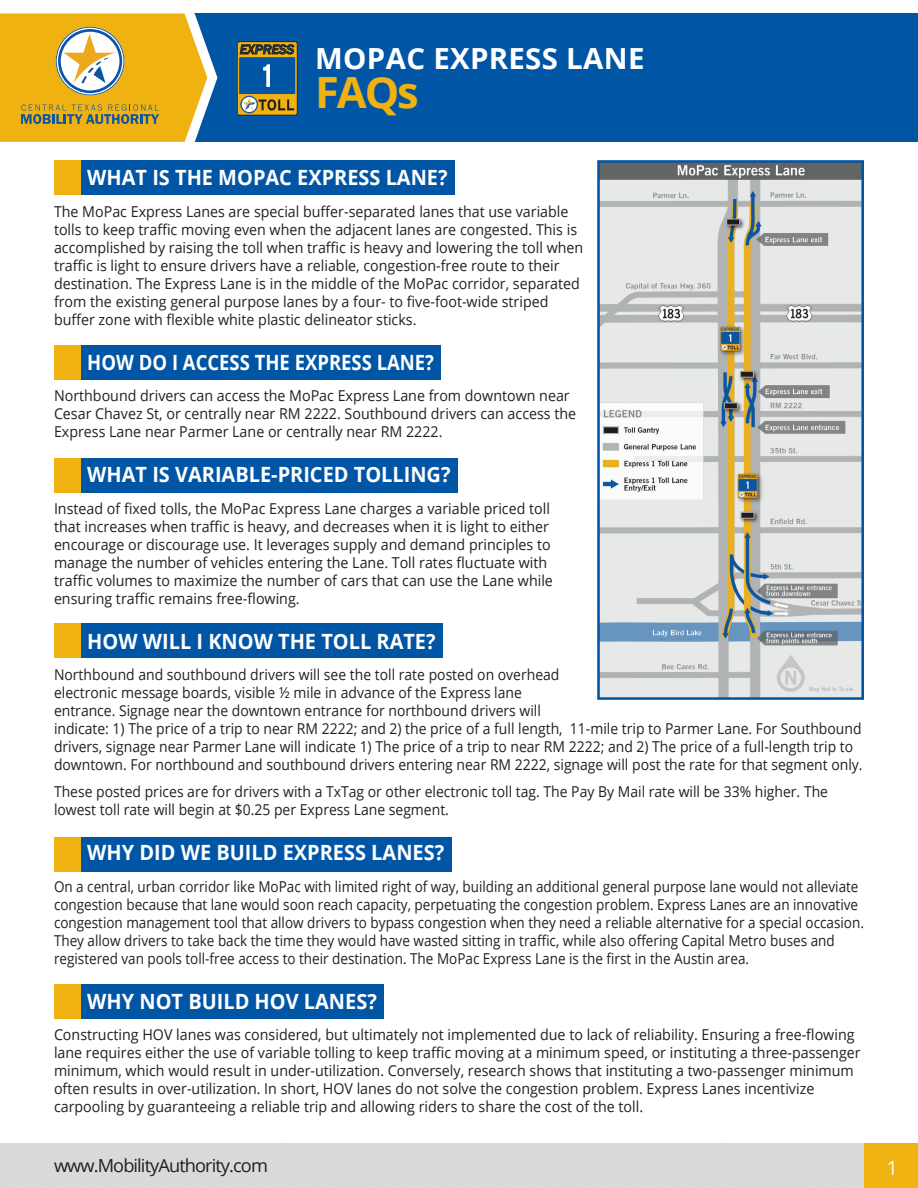
<style>
.page{position:relative;width:918px;height:1188px;background:#fff}
.page>*{position:absolute;margin:0;border:0;box-sizing:border-box;transform-origin:0 0}
.t1{font:700 43.05px "Open Sans";color:#efb211}
.t2{font:700 29.1px "Open Sans";letter-spacing:.01em;color:#fff}
.t3{font:700 21px "Open Sans";color:#fff;scale:.95 1}
.t4{font:700 21px "Open Sans";color:#fff;scale:.88 1}
.t5{font:19.5px "Open Sans";color:#fff}
.t6{font:18px "Open Sans";letter-spacing:-.05em;color:#231f20}
.t7{font:15px/18px "Open Sans";color:#231f20;scale:.95 1}
.t8{font:15px/18px "Open Sans";color:#231f20;scale:.93 1}
.t9{font:15px/18px "Open Sans";color:#231f20;scale:.9 1}
.t10{font:italic 500 13.65px "Franklin Gothic";color:#0155a5}
</style>
<div class="page">
<div style="left:59px;top:984px;width:325px;height:34px;background:#0155a5"></div>
<div style="left:54px;top:984px;width:27px;height:34px;background:#efb211"></div>
<div style="left:59px;top:837px;width:393px;height:34px;background:#0155a5"></div>
<div style="left:54px;top:837px;width:27px;height:34px;background:#efb211"></div>
<div style="left:59px;top:458px;width:399px;height:34px;background:#0155a5"></div>
<div style="left:54px;top:458px;width:27px;height:34px;background:#efb211"></div>
<div style="left:59px;top:623px;width:384px;height:35px;background:#0155a5"></div>
<div style="left:54px;top:623px;width:27px;height:35px;background:#efb211"></div>
<div style="left:59px;top:345px;width:382px;height:34px;background:#0155a5"></div>
<div style="left:54px;top:345px;width:27px;height:34px;background:#efb211"></div>
<div style="left:59px;top:160px;width:396px;height:35px;background:#0155a5"></div>
<div style="left:54px;top:160px;width:27px;height:35px;background:#efb211"></div>
<div style="left:0;top:1143px;width:864px;height:45px;background:#d9d9db"></div>
<div style="left:864px;top:1143px;width:54px;height:45px;background:#efb211"></div>
<div style="left:195px;top:14px;width:723px;height:128px;background:#0155a5"></div>
<svg style="left:239px;top:41px;width:59px;height:75px"></svg>
<svg style="left:0;top:13px;width:219px;height:129px;background:#d5b041"></svg>
<img style="left:601px;top:164px;width:259px;height:532px">
<div style="left:597px;top:160px;width:267px;height:540px;border:3px solid #0155a5"></div>
<p class="t10" style="left:240px;top:41px;width:56px">EXPRESS</p>
<h2 class="t2" style="left:315px;top:38px;width:331px">MOPAC EXPRESS LANE</h2>
<h1 class="t1" style="left:315px;top:62px;width:105px">FAQs</h1>
<h3 class="t3" style="left:87px;top:163px;width:381px">WHAT IS THE MOPAC EXPRESS LANE?</h3>
<p class="t7" style="left:54px;top:202px;width:559px">The MoPac Express Lanes are special buffer-separated lanes that use variable tolls to keep traffic moving even when the adjacent lanes are congested. This is accomplished by raising the toll when traffic is heavy and lowering the toll when traffic is light to ensure drivers have a reliable, congestion-free route to their destination. The Express Lane is in the middle of the MoPac corridor, separated from the existing general purpose lanes by a four- to five-foot-wide striped buffer zone with flexible white plastic delineator sticks.</p>
<h3 class="t4" style="left:87px;top:347px;width:396px">HOW DO I ACCESS THE EXPRESS LANE?</h3>
<p class="t7" style="left:54px;top:387px;width:551px">Northbound drivers can access the MoPac Express Lane from downtown near<br>Cesar Chavez St, or centrally near RM 2222. Southbound drivers can access the<br>Express Lane near Parmer Lane or centrally near RM 2222.</p>
<h3 class="t3" style="left:87px;top:460px;width:384px">WHAT IS VARIABLE-PRICED TOLLING?</h3>
<p class="t7" style="left:54px;top:499px;width:527px">Instead of fixed tolls, the MoPac Express Lane charges a variable priced toll that increases when traffic is heavy, and decreases when it is light to either encourage or discourage use. It leverages supply and demand principles to manage the number of vehicles entering the Lane. Toll rates fluctuate with traffic volumes to maximize the number of cars that can use the Lane while ensuring traffic remains free-flowing.</p>
<h3 class="t3" style="left:87px;top:626px;width:368px">HOW WILL I KNOW THE TOLL RATE?</h3>
<p class="t8" style="left:54px;top:666px;width:871px">Northbound and southbound drivers will see the toll rate posted on overhead<br>electronic message boards, visible ½ mile in advance of the Express lane<br>entrance. Signage near the downtown entrance for northbound drivers will<br>indicate: 1) The price of a trip to near RM 2222; and 2) the price of a full length, 11-mile trip to Parmer Lane. For Southbound drivers, signage near Parmer Lane will indicate 1) The price of a trip to near RM 2222; and 2) The price of a full-length trip to downtown. For northbound and southbound drivers entering near RM 2222, signage will post the rate for that segment only.</p>
<p class="t8" style="left:54px;top:783px;width:834px">These posted prices are for drivers with a TxTag or other electronic toll tag. The Pay By Mail rate will be 33% higher. The lowest toll rate will begin at $0.25 per Express Lane segment.</p>
<h3 class="t3" style="left:87px;top:838px;width:377px">WHY DID WE BUILD EXPRESS LANES?</h3>
<p class="t9" style="left:54px;top:877px;width:901px">On a central, urban corridor like MoPac with limited right of way, building an additional general purpose lane would not alleviate congestion because that lane would soon reach capacity, perpetuating the congestion problem. Express Lanes are an innovative congestion management tool that allow drivers to bypass congestion when they need a reliable alternative for a special occasion.<br>They allow drivers to take back the time they would have wasted sitting in traffic, while also offering Capital Metro buses and registered van pools toll-free access to their destination. The MoPac Express Lane is the first in the Austin area.</p>
<h3 class="t3" style="left:87px;top:986px;width:306px">WHY NOT BUILD HOV LANES?</h3>
<p class="t7" style="left:54px;top:1026px;width:851px">Constructing HOV lanes was considered, but ultimately not implemented due to lack of reliability. Ensuring a free-flowing lane requires either the use of variable tolling to keep traffic moving at a minimum speed, or instituting a three-passenger minimum, which would result in under-utilization. Conversely, research shows that instituting a two-passenger minimum often results in over-utilization. In short, HOV lanes do not solve the congestion problem. Express Lanes incentivize carpooling by guaranteeing a reliable trip and allowing riders to share the cost of the toll.</p>
<p class="t6" style="left:54px;top:1153px;width:215px">www.MobilityAuthority.com</p>
<h3 class="t5" style="left:887px;top:1154px;width:13px">1</h3>
</div>
